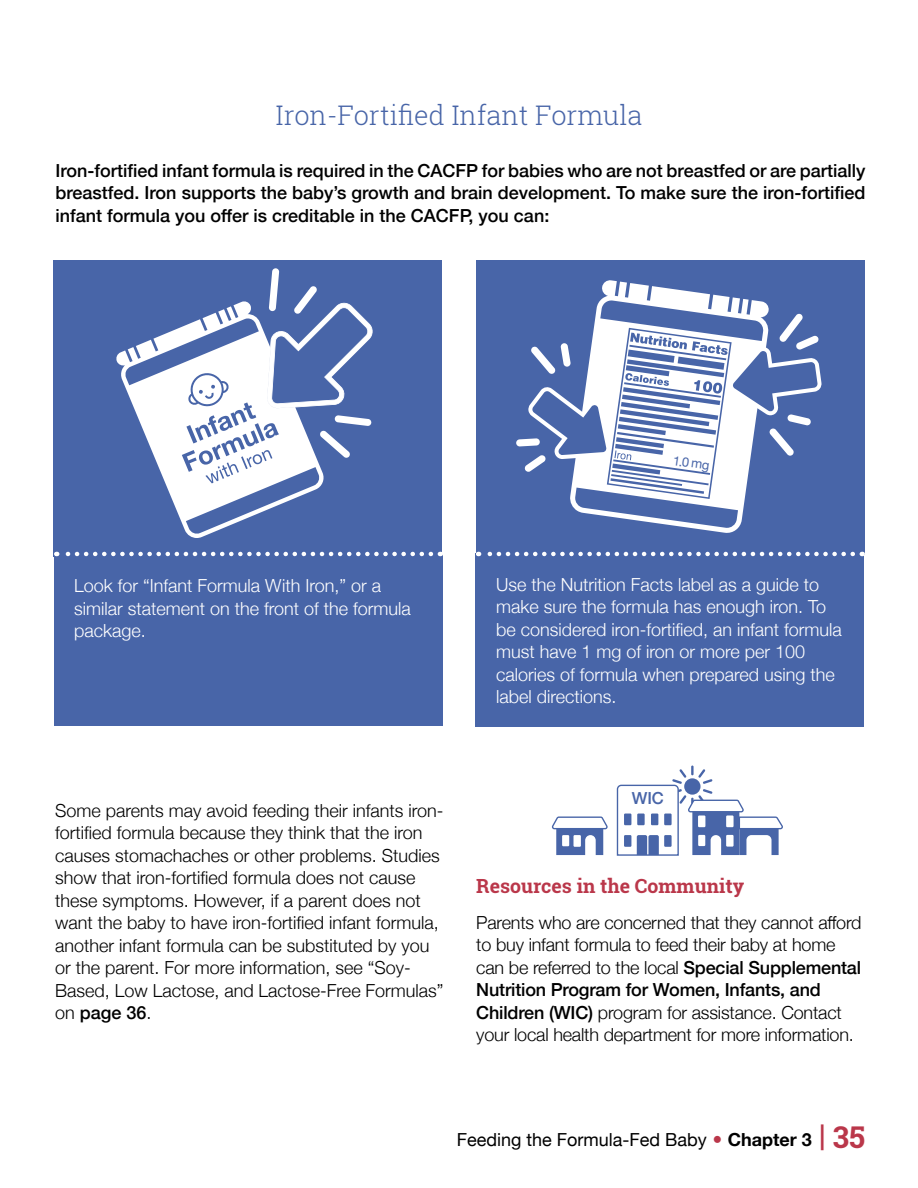
<style>
.page{position:relative;width:918px;height:1188px;background:#fff}
.page>*{position:absolute;margin:0;border:0;box-sizing:border-box;transform-origin:0 0}
.t1{font:300 27px "Roboto Slab";color:#4865a8}
.t2{font:700 19.5px "Roboto Slab";color:#ba374a}
.t3{font:300 18px/22.5px "Helvetica Neue";color:#000}
.t4{font:300 18px/22.5px "Helvetica Neue";color:#fff}
.t5{font:500 18px/22.5px "Helvetica Neue";color:#000;text-align:justify}
.t6{font:18px "Helvetica Neue";color:#000}
.t7{font:500 16.65px "Helvetica Neue";color:#4865a8}
.s1{font-weight:500}
.s2{color:#ba374a}
.s3{font-weight:700}
.s4{font-family:"Roboto Slab";font-weight:700;font-size:30px;color:#ba374a}
</style>
<div class="page">
<div style="left:476px;top:260px;width:388px;height:294px;background:#4865a8"></div>
<div style="left:476px;top:553px;width:388px;height:173px;background:#4865a8"></div>
<div style="left:54px;top:260px;width:388px;height:296px;background:#4865a8"></div>
<div style="left:54px;top:555px;width:388px;height:171px;background:#4865a8"></div>
<svg style="left:56px;top:552px;width:375px;height:4px"></svg>
<svg style="left:478px;top:552px;width:375px;height:4px"></svg>
<svg style="left:552px;top:816px;width:56px;height:39px"></svg>
<svg style="left:616px;top:766px;width:167px;height:90px"></svg>
<svg style="left:116px;top:301px;width:208px;height:237px"></svg>
<svg style="left:254px;top:456px;width:7px;height:7px"></svg>
<svg style="left:223px;top:422px;width:5px;height:6px"></svg>
<svg style="left:202px;top:453px;width:7px;height:9px"></svg>
<svg style="left:190px;top:373px;width:37px;height:32px"></svg>
<svg style="left:267px;top:268px;width:106px;height:141px"></svg>
<svg style="left:320px;top:415px;width:52px;height:43px"></svg>
<svg style="left:528px;top:280px;width:294px;height:253px"></svg>
<svg style="left:769px;top:414px;width:42px;height:42px"></svg>
<svg style="left:516px;top:438px;width:24px;height:8px"></svg>
<svg style="left:524px;top:455px;width:22px;height:17px"></svg>
<svg style="left:531px;top:343px;width:40px;height:31px"></svg>
<svg style="left:779px;top:313px;width:40px;height:37px"></svg>
<h2 class="t1" style="left:276px;top:96px;width:368px">Iron-Fortified Infant Formula</h2>
<p class="t5" style="left:56px;top:157px;width:812px">Iron-fortified infant formula is required in the CACFP for babies who are not breastfed or are partially breastfed. Iron supports the baby’s growth and brain development. To make sure the iron-fortified infant formula you offer is creditable in the CACFP, you can:</p>
<p class="t4" style="left:74px;top:573px;width:338px">Look for “Infant Formula With Iron,” or a similar statement on the front of the formula package.</p>
<p class="t4" style="left:496px;top:572px;width:347px">Use the Nutrition Facts label as a guide to make sure the formula has enough iron. To be considered iron-fortified, an infant formula must have 1 mg of iron or more per 100 calories of formula when prepared using the label directions.</p>
<p class="t3" style="left:55px;top:798px;width:390px">Some parents may avoid feeding their infants iron&shy;fortified formula because they think that the iron causes stomachaches or other problems. Studies show that iron-fortified formula does not cause these symptoms. However, if a parent does not want the baby to have iron-fortified infant formula, another infant formula can be substituted by you or the parent. For more information, see “Soy-Based, Low Lactose, and Lactose-Free Formulas” on <span class="s1">page 36</span>.</p>
<p class="t7" style="left:632px;top:785px;width:34px">WIC</p>
<h3 class="t2" style="left:476px;top:872px;width:270px">Resources in the Community</h3>
<p class="t3" style="left:476px;top:910px;width:387px">Parents who are concerned that they cannot afford to buy infant formula to feed their baby at home can be referred to the local <span class="s1">Special Supplemental Nutrition Program for Women, Infants, and Children (WIC)</span> program for assistance. Contact your local health department for more information.</p>
<p class="t6" style="left:457px;top:1127px;width:410px">Feeding the Formula-Fed Baby <span class="s2">•</span> <span class="s3">Chapter 3</span> <span class="s4">| 35</span></p>
</div>
